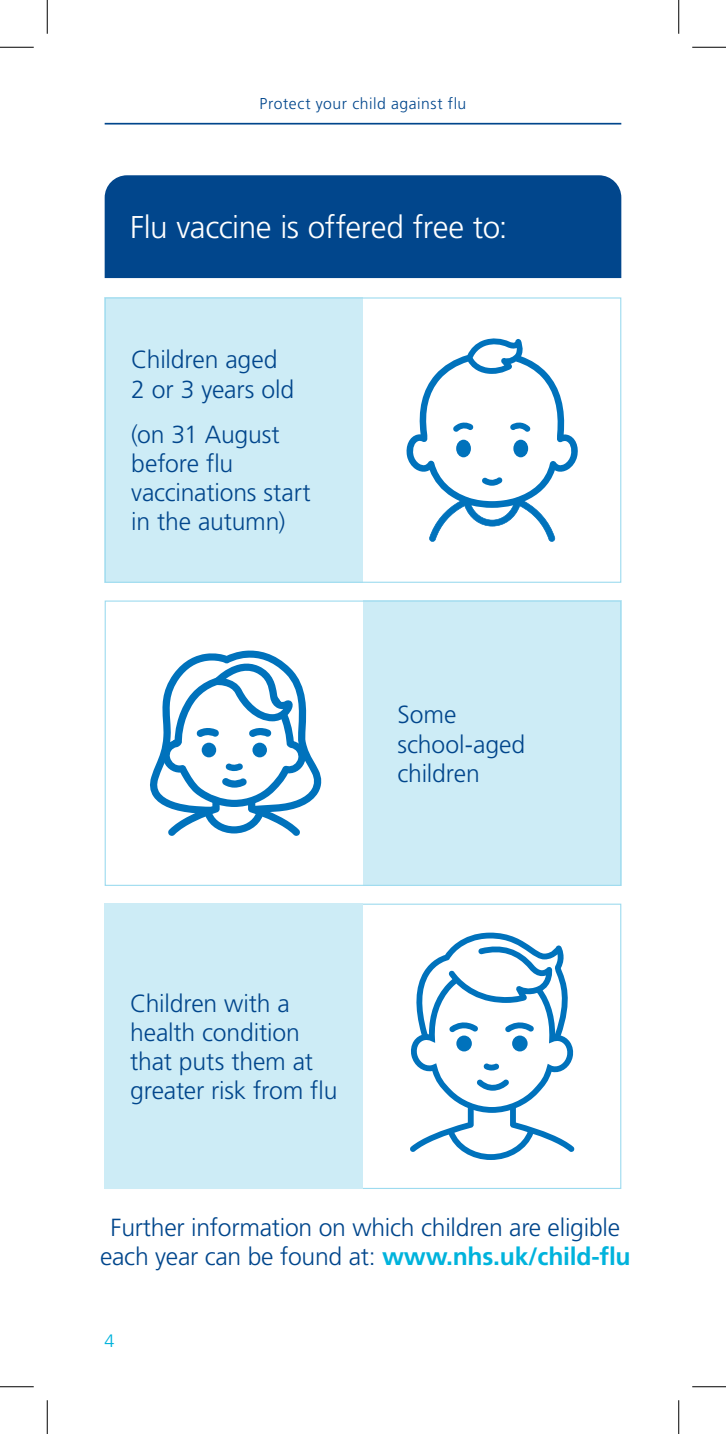
<style>
.page{position:relative;width:726px;height:1434px;background:#fff}
.page>*{position:absolute;margin:0;border:0;box-sizing:border-box;transform-origin:0 0}
.t1{font:300 31.5px "Frutiger LT Pro";letter-spacing:-.015em;color:#fff}
.t2{font:300 24.75px/29.2px "Frutiger LT Pro";letter-spacing:-.01em;color:#01468c}
.t3{font:300 18px "Frutiger LT Pro";color:#00b3dc}
.t4{font:300 15.75px "Frutiger LT Pro";letter-spacing:.035em;color:#01468c}
.s1{font-weight:700;color:#00b3dc}
</style>
<div class="page">
<hr style="left:105px;top:123px;width:516px;height:2px;background:#01468c">
<div style="left:363px;top:600px;width:258px;height:286px;background:#cdecf6"></div>
<div style="left:105px;top:297px;width:258px;height:286px;background:#cdecf6"></div>
<div style="left:105px;top:600px;width:516px;height:286px;border:1px solid #9ddbef"></div>
<div style="left:105px;top:297px;width:516px;height:286px;border:1px solid #9ddbef"></div>
<div style="left:105px;top:175px;width:516px;height:103px;background:#01468c"></div>
<div style="left:105px;top:904px;width:258px;height:285px;background:#cdecf6"></div>
<svg style="left:406px;top:338px;width:172px;height:204px"></svg>
<svg style="left:150px;top:650px;width:172px;height:186px"></svg>
<svg style="left:410px;top:932px;width:165px;height:228px"></svg>
<div style="left:456px;top:1035px;width:16px;height:16px;background:#0072bc;border-radius:50%"></div>
<div style="left:512px;top:1035px;width:16px;height:16px;background:#0072bc;border-radius:50%"></div>
<hr style="left:0;top:47px;width:34px;height:1px;background:#000">
<hr style="left:692px;top:47px;width:34px;height:1px;background:#000">
<hr style="left:0;top:1386px;width:34px;height:1px;background:#000">
<hr style="left:692px;top:1386px;width:34px;height:1px;background:#000">
<hr style="left:47px;top:0;width:1px;height:34px;background:#000">
<hr style="left:47px;top:1400px;width:1px;height:34px;background:#000">
<hr style="left:678px;top:0;width:1px;height:34px;background:#000">
<hr style="left:678px;top:1400px;width:1px;height:34px;background:#000">
<p class="t4" style="left:260px;top:94px;width:208px">Protect your child against flu</p>
<p class="t1" style="left:130px;top:209px;width:379px">Flu vaccine is offered free to:</p>
<p class="t2" style="left:131px;top:345px;width:164px">Children aged<br>2 or 3 years old</p>
<p class="t2" style="left:131px;top:420px;width:181px">(on 31 August before flu vaccinations start in the autumn)</p>
<p class="t2" style="left:397px;top:700px;width:129px">Some school-aged children</p>
<p class="t2" style="left:130px;top:989px;width:209px">Children with a health condition that puts them at greater risk from flu</p>
<p class="t2" style="left:100px;top:1213px;width:532px;text-align:center">Further information on which children are eligible each year can be found at: <span class="s1">www.nhs.uk/child-flu</span></p>
<p class="t3" style="left:105px;top:1330px;width:12px">4</p>
</div>
